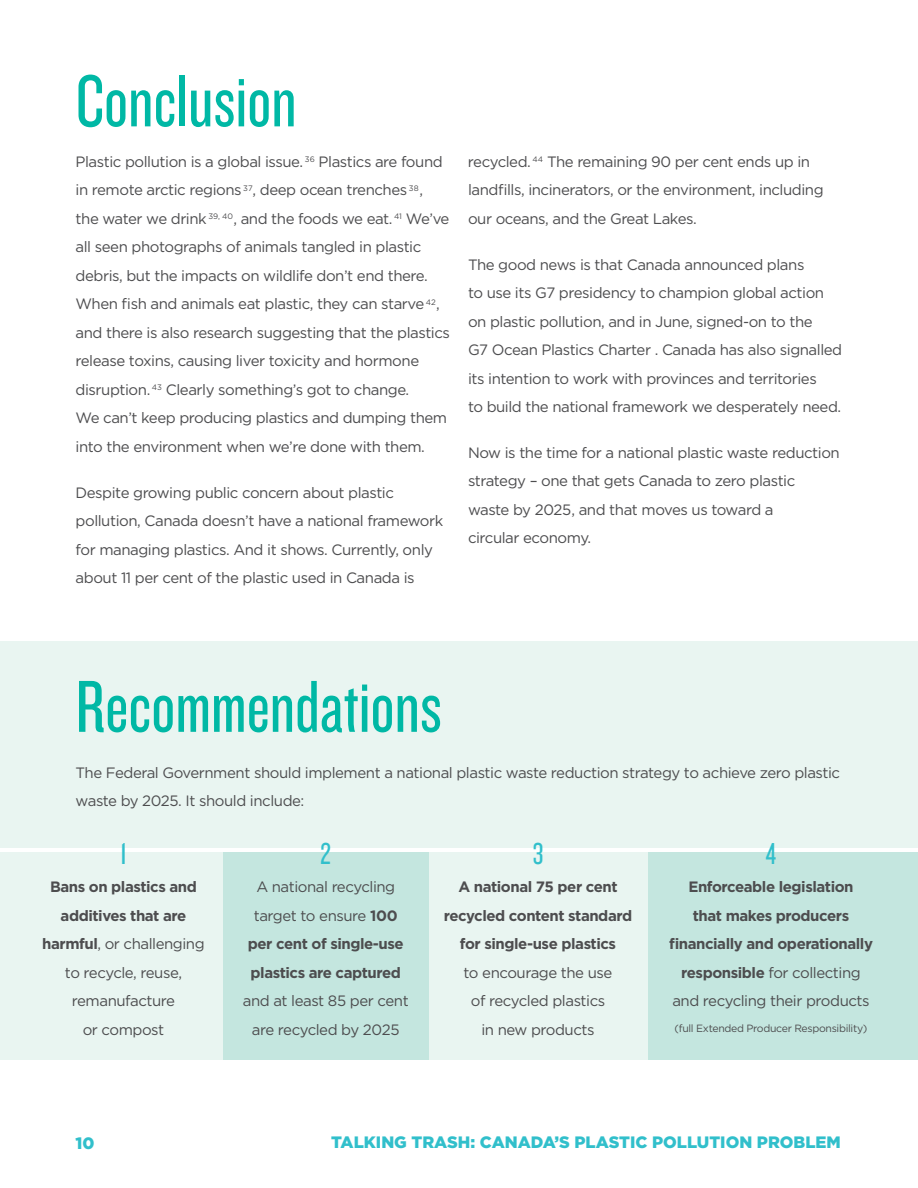
<style>
.page{position:relative;width:918px;height:1188px;background:#fff}
.page>*{position:absolute;margin:0;border:0;box-sizing:border-box;transform-origin:0 0}
.t1{font:76.35px "Knockout HTF28 Junior Featherwt";color:#00b8a5}
.t2{font:31.5px "Knockout HTF28 Junior Featherwt";color:#31bfcb}
.t3{font:900 16.5px "Gotham";color:#31bfcb}
.t4{font:15px/28.5px "Gotham";letter-spacing:-.03em;color:#4d4d4f}
.t5{font:700 15px/28.5px "Gotham";letter-spacing:-.03em;color:#4d4d4f;text-align:center}
.t6{font:10.5px "Gotham";letter-spacing:-.03em;color:#4d4d4f}
.s1{font-weight:700}
.s2{font-weight:400}
</style>
<div class="page">
<div style="left:0;top:641px;width:918px;height:206px;background:#e9f5f1"></div>
<div style="left:0;top:852px;width:251px;height:208px;background:#e9f5f1"></div>
<div style="left:427px;top:852px;width:224px;height:208px;background:#e9f5f1"></div>
<div style="left:223px;top:852px;width:205px;height:208px;background:#c4e6df"></div>
<div style="left:649px;top:852px;width:269px;height:208px;background:#c4e6df"></div>
<h1 class="t1" style="left:76px;top:63px;width:223px">Conclusion</h1>
<p class="t4" style="left:76px;top:147px;width:376px">Plastic pollution is a global issue. <sup>36</sup> Plastics are found in remote arctic regions <sup>37</sup>, deep ocean trenches <sup>38</sup>, the water we drink <sup>39,</sup> <sup>40</sup>, and the foods we eat. <sup>41</sup> We’ve all seen photographs of animals tangled in plastic debris, but the impacts on wildlife don’t end there.<br>When fish and animals eat plastic, they can starve <sup>42</sup>, and there is also research suggesting that the plastics release toxins, causing liver toxicity and hormone disruption. <sup>43</sup> Clearly something’s got to change.<br>We can’t keep producing plastics and dumping them into the environment when we’re done with them.</p>
<p class="t4" style="left:76px;top:478px;width:369px">Despite growing public concern about plastic pollution, Canada doesn’t have a national framework for managing plastics. And it shows. Currently, only about 11 per cent of the plastic used in Canada is</p>
<p class="t4" style="left:468px;top:147px;width:357px">recycled. <sup>44</sup> The remaining 90 per cent ends up in landfills, incinerators, or the environment, including our oceans, and the Great Lakes.</p>
<p class="t4" style="left:468px;top:250px;width:376px">The good news is that Canada announced plans<br>to use its G7 presidency to champion global action on plastic pollution, and in June, signed-on to the<br>G7 Ocean Plastics Charter . Canada has also signalled its intention to work with provinces and territories<br>to build the national framework we desperately need.</p>
<p class="t4" style="left:468px;top:438px;width:373px">Now is the time for a national plastic waste reduction strategy – one that gets Canada to zero plastic waste by 2025, and that moves us toward a<br>circular economy.</p>
<h1 class="t1" style="left:76px;top:669px;width:368px">Recommendations</h1>
<p class="t4" style="left:76px;top:758px;width:766px">The Federal Government should implement a national plastic waste reduction strategy to achieve zero plastic waste by 2025. It should include:</p>
<h2 class="t2" style="left:120px;top:837px;width:8px">1</h2>
<p class="t4" style="left:42px;top:872px;width:164px;text-align:center"><span class="s1">Bans on plastics and additives that are harmful</span>, or challenging to recycle, reuse, remanufacture<br>or compost</p>
<h2 class="t2" style="left:321px;top:837px;width:12px">2</h2>
<p class="t5" style="left:248px;top:872px;width:157px"><span class="s2">A national recycling target to ensure</span> 100 per cent of single-use plastics are captured</p>
<p class="t4" style="left:243px;top:986px;width:167px;text-align:center">and at least 85 per cent are recycled by 2025</p>
<h2 class="t2" style="left:533px;top:837px;width:12px">3</h2>
<p class="t5" style="left:444px;top:872px;width:190px">A national 75 per cent recycled content standard for single-use plastics</p>
<p class="t4" style="left:464px;top:958px;width:150px;text-align:center">to encourage the use of recycled plastics in new products</p>
<h2 class="t2" style="left:766px;top:837px;width:12px">4</h2>
<p class="t5" style="left:669px;top:872px;width:206px">Enforceable legislation<br>that makes producers financially and operationally responsible <span class="s2">for collecting and recycling their products</span></p>
<p class="t6" style="left:675px;top:1021px;width:194px">(full Extended Producer Responsibility)</p>
<p class="t3" style="left:76px;top:1134px;width:21px">10</p>
<p class="t3" style="left:331px;top:1132px;width:511px">TALKING TRASH: CANADA’S PLASTIC POLLUTION PROBLEM</p>
</div>
